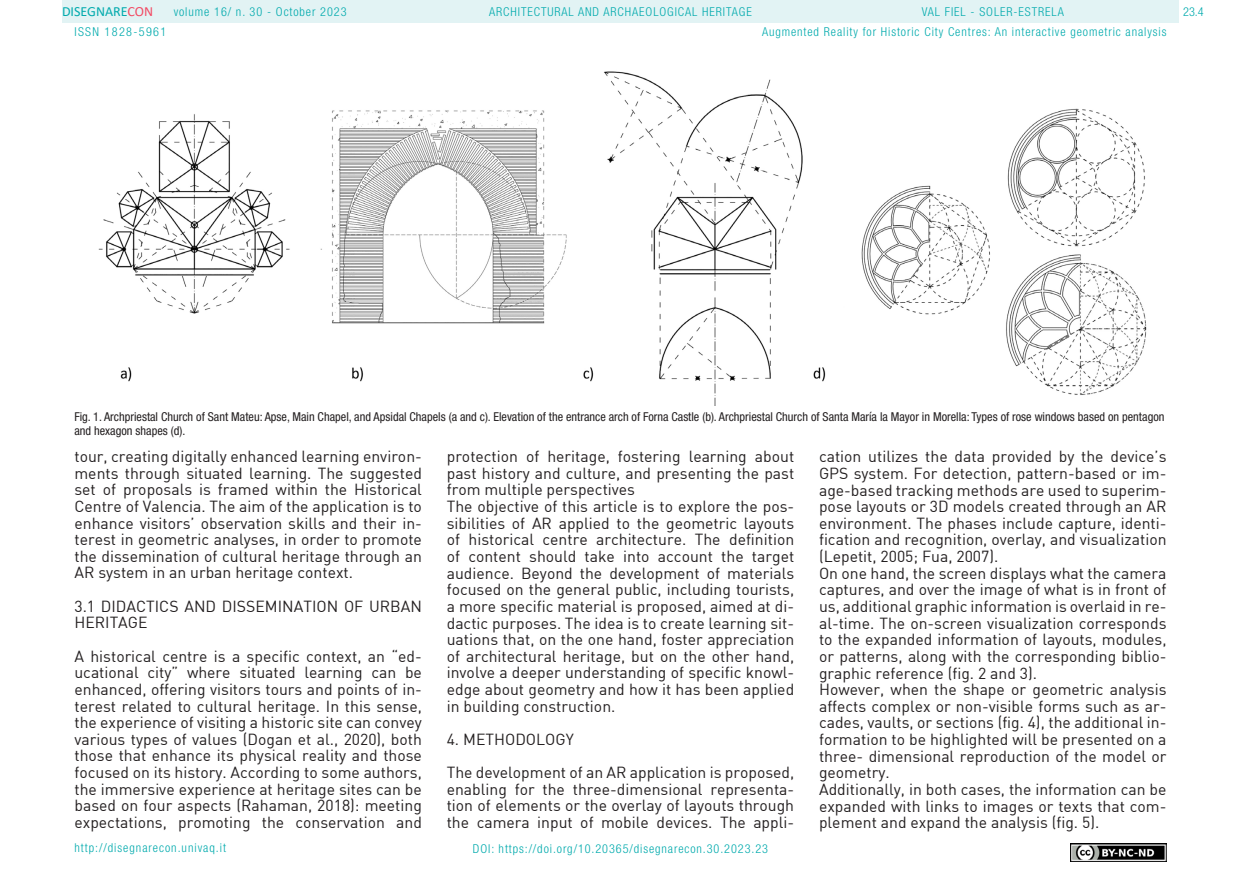
<style>
.page{position:relative;width:1241px;height:893px;background:#fff}
.page>*{position:absolute;margin:0;border:0;box-sizing:border-box;transform-origin:0 0}
.t1{font:15.75px/16.6px "DIN";color:#231f20}
.t2{font:14px "Calibri";color:#00aaad}
.t3{font:300 condensed 12.25px "Helvetica Neue LT Std";letter-spacing:.075em;color:#00aaad}
.t4{font:condensed 12.25px/14px "Helvetica Neue LT Std";color:#231f20}
.t5{font:300 condensed 12.25px "Helvetica Neue LT Std";letter-spacing:.11em;color:#00aaad}
.s1{color:#f24862}
</style>
<div class="page">
<div style="left:62px;top:0;width:1116px;height:23px;background:#e2f3f4"></div>
<img style="left:1070px;top:843px;width:96px;height:18px">
<img style="left:98px;top:71px;width:1049px;height:334px">
<p class="t2" style="left:62px;top:2px;width:93px">DISEGNARE<span class="s1">CON</span></p>
<p class="t3" style="left:921px;top:5px;width:143px">VAL FIEL - SOLER-ESTRELA</p>
<p class="t3" style="left:174px;top:5px;width:174px">volume 16/ n. 30 - October 2023</p>
<p class="t3" style="left:489px;top:5px;width:264px">ARCHITECTURAL AND ARCHAEOLOGICAL HERITAGE</p>
<p class="t5" style="left:74px;top:24px;width:93px">ISSN 1828-5961</p>
<p class="t3" style="left:762px;top:25px;width:406px">Augmented Reality for Historic City Centres: An interactive geometric analysis</p>
<p class="t3" style="left:1182px;top:5px;width:22px">23.4</p>
<p class="t4" style="left:74px;top:409px;width:1091px">Fig. 1. Archpriestal Church of Sant Mateu: Apse, Main Chapel, and Apsidal Chapels (a and c). Elevation of the entrance arch of Forna Castle (b). Archpriestal Church of Santa María la Mayor in Morella: Types of rose windows based on pentagon and hexagon shapes (d).</p>
<p class="t1" style="left:74px;top:448px;width:349px;text-align:justify">tour, creating digitally enhanced learning environ&shy;ments through situated learning. The suggested set of proposals is framed within the Historical Centre of Valencia. The aim of the application is to enhance visitors’ observation skills and their in&shy;terest in geometric analyses, in order to promote the dissemination of cultural heritage through an AR system in an urban heritage context.</p>
<p class="t1" style="left:74px;top:597px;width:349px">3.1 DIDACTICS AND DISSEMINATION OF URBAN<br>HERITAGE</p>
<p class="t1" style="left:74px;top:647px;width:349px;text-align:justify">A historical centre is a specific context, an “ed&shy;ucational city” where situated learning can be enhanced, offering visitors tours and points of in&shy;terest related to cultural heritage. In this sense, the experience of visiting a historic site can convey various types of values (Dogan et al., 2020), both those that enhance its physical reality and those focused on its history. According to some authors, the immersive experience at heritage sites can be based on four aspects (Rahaman, 2018): meeting expectations, promoting the conservation and</p>
<p class="t3" style="left:74px;top:841px;width:153px">http://disegnarecon.univaq.it</p>
<p class="t1" style="left:446px;top:448px;width:349px">protection of heritage, fostering learning about past history and culture, and presenting the past from multiple perspectives<br>The objective of this article is to explore the pos&shy;sibilities of AR applied to the geometric layouts of historical centre architecture. The definition of content should take into account the target audience. Beyond the development of materials focused on the general public, including tourists, a more specific material is proposed, aimed at di&shy;dactic purposes. The idea is to create learning sit&shy;uations that, on the one hand, foster appreciation of architectural heritage, but on the other hand, involve a deeper understanding of specific knowl&shy;edge about geometry and how it has been applied in building construction.</p>
<p class="t1" style="left:446px;top:722px;width:349px;line-height:33.2px">4. METHODOLOGY<br>The development of an AR application is proposed,</p>
<p class="t1" style="left:446px;top:780px;width:349px;text-align:justify">enabling for the three-dimensional representa&shy;tion of elements or the overlay of layouts through the camera input of mobile devices. The appli-</p>
<p class="t3" style="left:473px;top:842px;width:296px">DOI: https://doi.org/10.20365/disegnarecon.30.2023.23</p>
<p class="t1" style="left:819px;top:448px;width:349px">cation utilizes the data provided by the device’s GPS system. For detection, pattern-based or im&shy;age-based tracking methods are used to superim&shy;pose layouts or 3D models created through an AR environment. The phases include capture, identi&shy;fication and recognition, overlay, and visualization (Lepetit, 2005; Fua, 2007).<br>On one hand, the screen displays what the camera captures, and over the image of what is in front of us, additional graphic information is overlaid in re&shy;al-time. The on-screen visualization corresponds to the expanded information of layouts, modules, or patterns, along with the corresponding biblio&shy;graphic reference (fig. 2 and 3).<br>However, when the shape or geometric analysis affects complex or non-visible forms such as ar&shy;cades, vaults, or sections (fig. 4), the additional in&shy;formation to be highlighted will be presented on a three- dimensional reproduction of the model or geometry.<br>Additionally, in both cases, the information can be expanded with links to images or texts that com&shy;plement and expand the analysis (fig. 5).</p>
</div>
